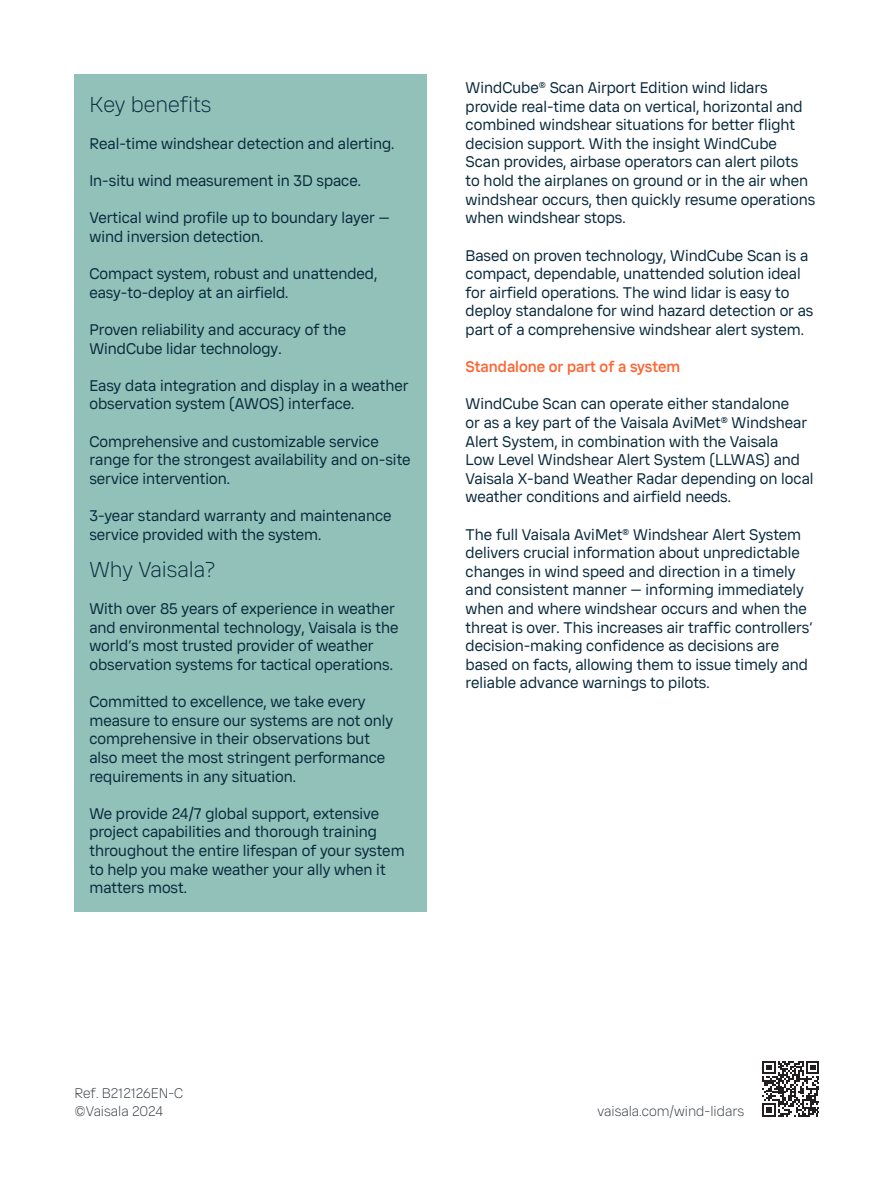
<style>
.page{position:relative;width:893px;height:1191px;background:#fff}
.page>*{position:absolute;margin:0;border:0;box-sizing:border-box;transform-origin:0 0}
.Ingress{font:300 21px "Vaisala Sans Beta 01";color:#0a2a3d}
.Body{font:15px/18.6px "Vaisala Sans Beta 01";color:#0a2a3d}
.Subheading{font:15px/18.6px "Vaisala Sans Beta 01";color:#0a2a3d}
.Subheading-2{font:500 15px "Vaisala Sans Beta 01";color:#fb6735}
.t1{font:300 13.5px/18.6px "Vaisala Sans Beta 01";color:#343a40}
</style>
<div class="page">
<svg style="left:763px;top:1061px;width:56px;height:55px"></svg>
<div style="left:74px;top:74px;width:353px;height:838px;background:#91c1b9"></div>
<p class="Ingress" style="left:89px;top:91px;width:123px">Key benefits</p>
<p class="Subheading" style="left:89px;top:134px;width:307px">Real-time windshear detection and alerting.</p>
<p class="Subheading" style="left:89px;top:171px;width:273px">In-situ wind measurement in 3D space.</p>
<p class="Subheading" style="left:89px;top:208px;width:302px">Vertical wind profile up to boundary layer — wind inversion detection.</p>
<p class="Subheading" style="left:89px;top:264px;width:289px">Compact system, robust and unattended, easy-to-deploy at an airfield.</p>
<p class="Subheading" style="left:89px;top:320px;width:258px">Proven reliability and accuracy of the<br>WindCube lidar technology.</p>
<p class="Subheading" style="left:89px;top:376px;width:321px">Easy data integration and display in a weather observation system (AWOS) interface.</p>
<p class="Subheading" style="left:89px;top:432px;width:323px">Comprehensive and customizable service range for the strongest availability and on-site service intervention.</p>
<p class="Subheading" style="left:89px;top:506px;width:304px">3-year standard warranty and maintenance service provided with the system.</p>
<p class="Ingress" style="left:89px;top:556px;width:127px">Why Vaisala?</p>
<p class="Body" style="left:89px;top:599px;width:311px">With over 85 years of experience in weather and environmental technology, Vaisala is the world’s most trusted provider of weather observation systems for tactical operations.</p>
<p class="Body" style="left:89px;top:692px;width:305px">Committed to excellence, we take every measure to ensure our systems are not only comprehensive in their observations but also meet the most stringent performance requirements in any situation.</p>
<p class="Body" style="left:89px;top:804px;width:317px">We provide 24/7 global support, extensive project capabilities and thorough training throughout the entire lifespan of your system to help you make weather your ally when it matters most.</p>
<p class="Body" style="left:466px;top:78px;width:351px">WindCube® Scan Airport Edition wind lidars provide real-time data on vertical, horizontal and combined windshear situations for better flight decision support. With the insight WindCube<br>Scan provides, airbase operators can alert pilots to hold the airplanes on ground or in the air when windshear occurs, then quickly resume operations when windshear stops.</p>
<p class="Body" style="left:466px;top:246px;width:349px">Based on proven technology, WindCube Scan is a compact, dependable, unattended solution ideal for airfield operations. The wind lidar is easy to deploy standalone for wind hazard detection or as part of a comprehensive windshear alert system.</p>
<p class="Subheading-2" style="left:466px;top:357px;width:216px">Standalone or part of a system</p>
<p class="Body" style="left:466px;top:394px;width:349px">WindCube Scan can operate either standalone<br>or as a key part of the Vaisala AviMet® Windshear Alert System, in combination with the Vaisala<br>Low Level Windshear Alert System (LLWAS) and Vaisala X-band Weather Radar depending on local weather conditions and airfield needs.</p>
<p class="Body" style="left:466px;top:525px;width:348px">The full Vaisala AviMet® Windshear Alert System delivers crucial information about unpredictable changes in wind speed and direction in a timely and consistent manner — informing immediately when and where windshear occurs and when the threat is over. This increases air traffic controllers’ decision-making confidence as decisions are based on facts, allowing them to issue timely and reliable advance warnings to pilots.</p>
<p class="t1" style="left:74px;top:1083px;width:110px">Ref. B212126EN-C ©Vaisala 2024</p>
<p class="t1" style="left:597px;top:1102px;width:148px">vaisala.com/wind-lidars</p>
</div>
